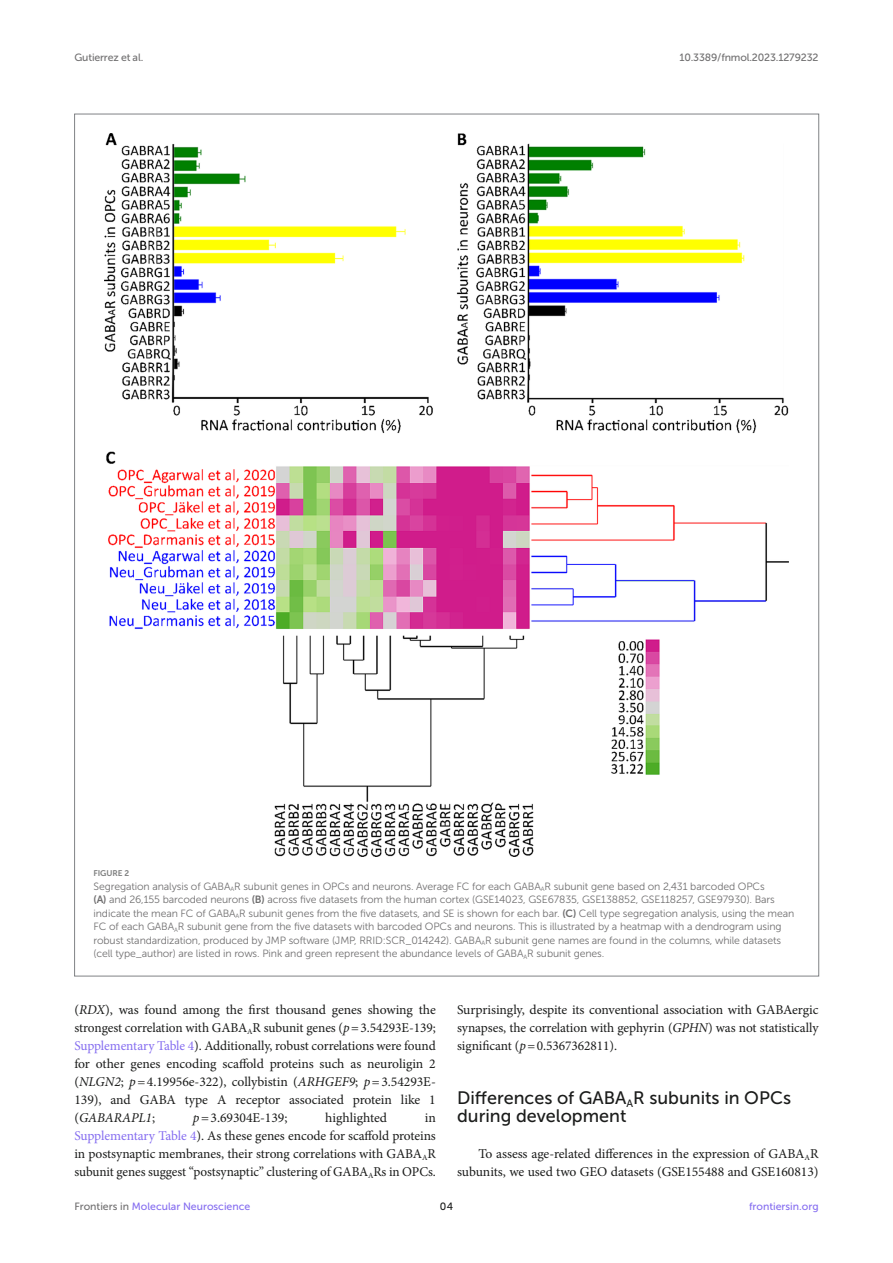
<style>
.page{position:relative;width:893px;height:1263px;background:#fff}
.page>*{position:absolute;margin:0;border:0;box-sizing:border-box;transform-origin:0 0}
.HEAD_2{font:18px/18px "Museo Sans 500";color:#1b1c1b}
.TEXT{font:13.5px/18px "Minion Pro";letter-spacing:-.005em;color:#1b1c1b;text-align:justify}
.TEXT_FLUSH{font:13.5px/18px "Minion Pro";letter-spacing:-.005em;color:#1b1c1b;text-align:right}
.FIG_LEG{font:10.5px/13.5px "Museo Sans 300";letter-spacing:-.01em;color:#706f70}
.t1{font:10.5px "Museo Sans 500";color:#856df0}
.t2{font:10.5px "Museo Sans 500";letter-spacing:-.015em;color:#706f70}
.t3{font:10.5px "Museo Sans 500";color:#1b1c1b}
.FIG_HD{font:8.25px "Museo Sans 700";letter-spacing:-.01em;color:#7e7f7f}
.s1{font-family:"Museo Sans 700"}
.s2{font-style:italic}
.s3{color:#856df0}
.s4{color:#706f70}
</style>
<div class="page">
<img style="left:104px;top:133px;width:685px;height:724px">
<p class="t2" style="left:74px;top:51px;width:70px">Gutierrez et al.</p>
<p class="t2" style="left:679px;top:51px;width:141px">10.3389/fnmol.2023.1279232</p>
<p class="FIG_HD" style="left:94px;top:869px;width:37px">FIGURE 2</p>
<p class="FIG_LEG" style="left:94px;top:879px;width:702px">Segregation analysis of GABA<sub>A</sub>R subunit genes in OPCs and neurons. Average FC for each GABA<sub>A</sub>R subunit gene based on 2,431 barcoded OPCs<br><span class="s1">(A)</span> and 26,155 barcoded neurons <span class="s1">(B)</span> across five datasets from the human cortex (GSE14023, GSE67835, GSE138852, GSE118257, GSE97930). Bars indicate the mean FC of GABA<sub>A</sub>R subunit genes from the five datasets, and SE is shown for each bar. <span class="s1">(C)</span> Cell type segregation analysis, using the mean FC of each GABA<sub>A</sub>R subunit gene from the five datasets with barcoded OPCs and neurons. This is illustrated by a heatmap with a dendrogram using robust standardization, produced by JMP software (JMP, RRID:SCR_014242). GABA<sub>A</sub>R subunit gene names are found in the columns, while datasets (cell type_author) are listed in rows. Pink and green represent the abundance levels of GABA<sub>A</sub>R subunit genes.</p>
<p class="TEXT" style="left:74px;top:1001px;width:363px">(<span class="s2">RDX</span>), was found among the first thousand genes showing the strongest correlation with GABA<sub>A</sub>R subunit genes (<span class="s2">p</span>=3.54293E-139; <span class="s3">Supplementary Table 4</span>). Additionally, robust correlations were found for other genes encoding scaffold proteins such as neuroligin 2 (<span class="s2">NLGN2</span>; <span class="s2">p</span>=4.19956e-322), collybistin (<span class="s2">ARHGEF9</span>; <span class="s2">p</span>=3.54293E-139), and GABA type A receptor associated protein like 1 (<span class="s2">GABARAPL1</span>;</p>
<p class="TEXT" style="left:193px;top:1109px;width:96px"><span class="s2">p</span>=3.69304E-139;</p>
<p class="TEXT" style="left:325px;top:1109px;width:63px">highlighted</p>
<p class="TEXT" style="left:74px;top:1109px;width:363px;text-indent:350px">in <span class="s3">Supplementary Table 4</span>). As these genes encode for scaffold proteins in postsynaptic membranes, their strong correlations with GABA<sub>A</sub>R subunit genes suggest “postsynaptic” clustering of GABA<sub>A</sub>Rs in OPCs.</p>
<p class="TEXT" style="left:457px;top:1001px;width:363px">Surprisingly, despite its conventional association with GABAergic synapses, the correlation with gephyrin (<span class="s2">GPHN</span>) was not statistically significant (<span class="s2">p</span>=0.5367362811).</p>
<p class="HEAD_2" style="left:457px;top:1089px;width:335px">Differences of GABA<sub>A</sub>R subunits in OPCs during development</p>
<p class="TEXT_FLUSH" style="left:457px;top:1145px;width:363px">To assess age-related differences in the expression of GABA<sub>A</sub>R subunits, we used two GEO datasets (GSE155488 and GSE160813)</p>
<p class="t1" style="left:74px;top:1200px;width:177px"><span class="s4">Frontiers in</span> Molecular Neuroscience</p>
<p class="t3" style="left:440px;top:1200px;width:15px">04</p>
<p class="t1" style="left:749px;top:1200px;width:71px">frontiersin.org</p>
</div>
